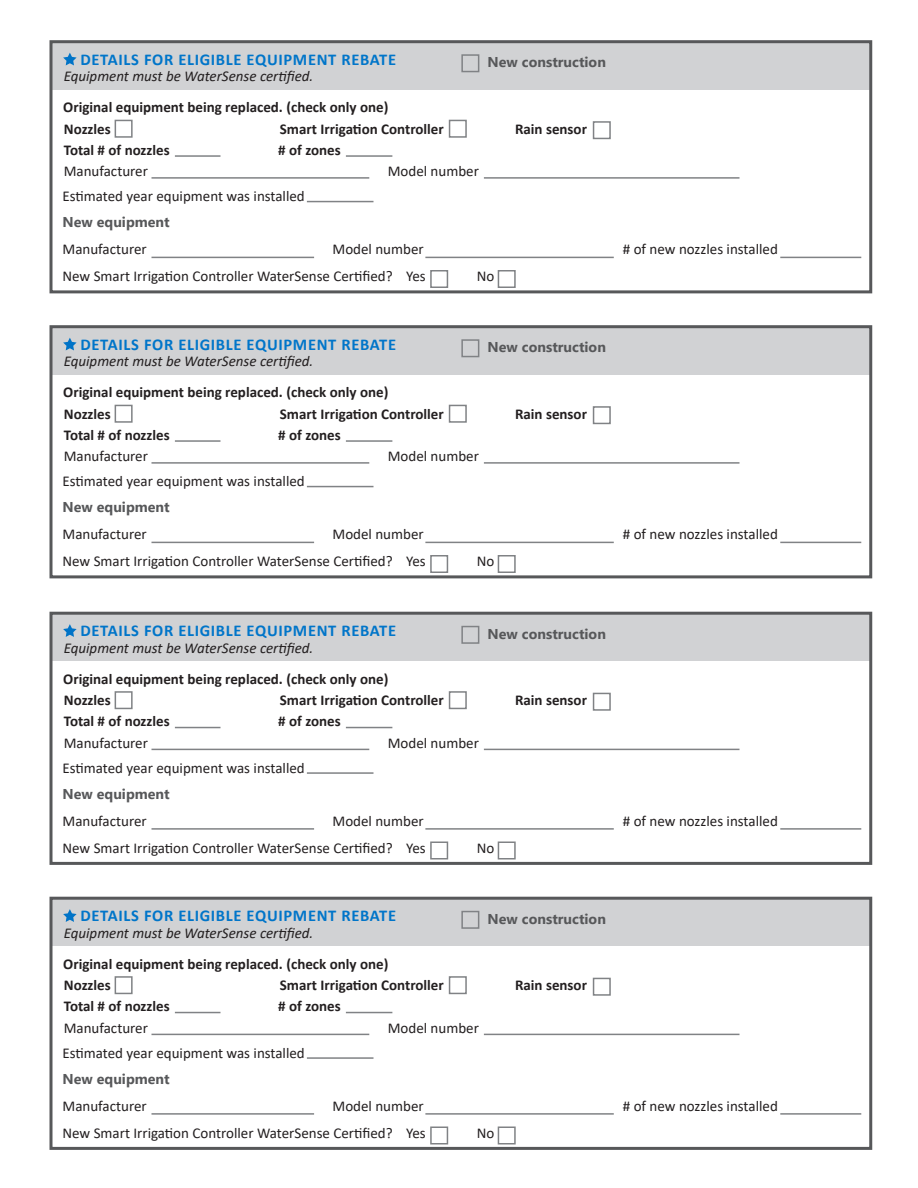
<style>
.page{position:relative;width:918px;height:1188px;background:#fff}
.page>*{position:absolute;margin:0;border:0;box-sizing:border-box;transform-origin:0 0}
.t1{font:700 16.5px "Calibri";letter-spacing:.04em;color:#0075c9}
.t2{font:15px "Calibri";color:#231f20}
.t3{font:700 15px "Calibri";color:#231f20}
.t4{font:italic 15px "Calibri";color:#231f20}
.t5{font:700 14.25px "Segoe UI";color:#57585a}
</style>
<div class="page">
<div style="left:51px;top:41px;width:820px;height:49px;background:#d1d2d4"></div>
<div style="left:430px;top:270px;width:18px;height:18px;border:2px solid #808285"></div>
<svg style="left:63px;top:53px;width:14px;height:12px"></svg>
<div style="left:461px;top:54px;width:18px;height:18px;border:2px solid #808285"></div>
<div style="left:115px;top:120px;width:18px;height:18px;border:2px solid #808285"></div>
<div style="left:449px;top:120px;width:18px;height:18px;border:2px solid #808285"></div>
<div style="left:593px;top:121px;width:18px;height:18px;border:2px solid #808285"></div>
<hr style="left:152px;top:177px;width:217px;height:2px;background:#808285">
<hr style="left:175px;top:155px;width:45px;height:2px;background:#808285">
<hr style="left:484px;top:177px;width:256px;height:2px;background:#808285">
<hr style="left:346px;top:155px;width:46px;height:2px;background:#808285">
<hr style="left:307px;top:201px;width:67px;height:1px;background:#808285">
<div style="left:498px;top:270px;width:18px;height:18px;border:2px solid #808285"></div>
<hr style="left:152px;top:257px;width:162px;height:1px;background:#808285">
<hr style="left:425px;top:257px;width:189px;height:1px;background:#808285">
<hr style="left:780px;top:257px;width:81px;height:1px;background:#808285">
<div style="left:50px;top:40px;width:822px;height:253px;border:3px solid #57585a"></div>
<div style="left:51px;top:326px;width:820px;height:49px;background:#d1d2d4"></div>
<div style="left:430px;top:555px;width:18px;height:18px;border:2px solid #808285"></div>
<svg style="left:63px;top:338px;width:14px;height:12px"></svg>
<div style="left:461px;top:339px;width:18px;height:18px;border:2px solid #808285"></div>
<div style="left:115px;top:405px;width:18px;height:18px;border:2px solid #808285"></div>
<div style="left:449px;top:405px;width:18px;height:18px;border:2px solid #808285"></div>
<div style="left:593px;top:406px;width:18px;height:18px;border:2px solid #808285"></div>
<hr style="left:152px;top:462px;width:217px;height:2px;background:#808285">
<hr style="left:175px;top:440px;width:45px;height:2px;background:#808285">
<hr style="left:484px;top:462px;width:256px;height:2px;background:#808285">
<hr style="left:346px;top:440px;width:46px;height:2px;background:#808285">
<hr style="left:307px;top:486px;width:67px;height:1px;background:#808285">
<div style="left:498px;top:555px;width:18px;height:18px;border:2px solid #808285"></div>
<hr style="left:152px;top:542px;width:162px;height:1px;background:#808285">
<hr style="left:425px;top:542px;width:189px;height:1px;background:#808285">
<hr style="left:780px;top:542px;width:81px;height:1px;background:#808285">
<div style="left:50px;top:325px;width:822px;height:253px;border:3px solid #57585a"></div>
<div style="left:51px;top:613px;width:820px;height:48px;background:#d1d2d4"></div>
<div style="left:430px;top:842px;width:18px;height:18px;border:2px solid #808285"></div>
<svg style="left:63px;top:624px;width:14px;height:13px"></svg>
<div style="left:461px;top:626px;width:18px;height:18px;border:2px solid #808285"></div>
<div style="left:115px;top:691px;width:18px;height:18px;border:2px solid #808285"></div>
<div style="left:449px;top:691px;width:18px;height:18px;border:2px solid #808285"></div>
<div style="left:593px;top:693px;width:18px;height:18px;border:2px solid #808285"></div>
<hr style="left:152px;top:749px;width:217px;height:1px;background:#808285">
<hr style="left:175px;top:727px;width:45px;height:1px;background:#808285">
<hr style="left:484px;top:749px;width:256px;height:1px;background:#808285">
<hr style="left:346px;top:727px;width:46px;height:1px;background:#808285">
<hr style="left:307px;top:772px;width:67px;height:2px;background:#808285">
<div style="left:498px;top:842px;width:18px;height:18px;border:2px solid #808285"></div>
<hr style="left:152px;top:828px;width:162px;height:2px;background:#808285">
<hr style="left:425px;top:828px;width:189px;height:2px;background:#808285">
<hr style="left:780px;top:828px;width:81px;height:2px;background:#808285">
<div style="left:50px;top:612px;width:822px;height:253px;border:3px solid #57585a"></div>
<div style="left:51px;top:898px;width:820px;height:48px;background:#d1d2d4"></div>
<div style="left:430px;top:1126px;width:18px;height:18px;border:2px solid #808285"></div>
<svg style="left:63px;top:909px;width:14px;height:13px"></svg>
<div style="left:461px;top:911px;width:18px;height:18px;border:2px solid #808285"></div>
<div style="left:115px;top:976px;width:18px;height:18px;border:2px solid #808285"></div>
<div style="left:449px;top:976px;width:18px;height:18px;border:2px solid #808285"></div>
<div style="left:593px;top:978px;width:18px;height:18px;border:2px solid #808285"></div>
<hr style="left:152px;top:1034px;width:217px;height:1px;background:#808285">
<hr style="left:175px;top:1012px;width:45px;height:1px;background:#808285">
<hr style="left:484px;top:1034px;width:256px;height:1px;background:#808285">
<hr style="left:346px;top:1012px;width:46px;height:1px;background:#808285">
<hr style="left:307px;top:1057px;width:67px;height:2px;background:#808285">
<div style="left:498px;top:1126px;width:18px;height:18px;border:2px solid #808285"></div>
<hr style="left:152px;top:1113px;width:162px;height:2px;background:#808285">
<hr style="left:425px;top:1113px;width:189px;height:2px;background:#808285">
<hr style="left:780px;top:1113px;width:81px;height:2px;background:#808285">
<div style="left:50px;top:897px;width:822px;height:253px;border:3px solid #57585a"></div>
<p class="t1" style="left:81px;top:47px;width:317px">DETAILS FOR ELIGIBLE EQUIPMENT REBATE</p>
<p class="t4" style="left:64px;top:66px;width:251px">Equipment must be WaterSense certified.</p>
<p class="t3" style="left:63px;top:97px;width:327px">Original equipment being replaced. (check only one)</p>
<p class="t5" style="left:488px;top:49px;width:120px">New construction</p>
<p class="t3" style="left:64px;top:118px;width:48px">Nozzles</p>
<p class="t3" style="left:280px;top:118px;width:165px">Smart Irrigation Controller</p>
<p class="t3" style="left:515px;top:118px;width:73px">Rain sensor</p>
<p class="t3" style="left:64px;top:139px;width:107px">Total # of nozzles</p>
<p class="t3" style="left:278px;top:139px;width:64px"># of zones</p>
<p class="t2" style="left:64px;top:161px;width:86px">Manufacturer</p>
<p class="t2" style="left:388px;top:161px;width:93px">Model number</p>
<p class="t2" style="left:63px;top:186px;width:244px">Estimated year equipment was installed</p>
<p class="t5" style="left:63px;top:209px;width:109px">New equipment</p>
<p class="t2" style="left:63px;top:239px;width:86px">Manufacturer</p>
<p class="t2" style="left:333px;top:239px;width:93px">Model number</p>
<p class="t2" style="left:623px;top:239px;width:157px"># of new nozzles installed</p>
<p class="t2" style="left:63px;top:266px;width:365px">New Smart Irrigation Controller WaterSense Certified? Yes</p>
<p class="t2" style="left:477px;top:266px;width:19px">No</p>
<p class="t1" style="left:81px;top:332px;width:317px">DETAILS FOR ELIGIBLE EQUIPMENT REBATE</p>
<p class="t4" style="left:64px;top:351px;width:251px">Equipment must be WaterSense certified.</p>
<p class="t3" style="left:63px;top:382px;width:327px">Original equipment being replaced. (check only one)</p>
<p class="t5" style="left:488px;top:334px;width:120px">New construction</p>
<p class="t3" style="left:64px;top:403px;width:48px">Nozzles</p>
<p class="t3" style="left:280px;top:403px;width:165px">Smart Irrigation Controller</p>
<p class="t3" style="left:515px;top:403px;width:73px">Rain sensor</p>
<p class="t3" style="left:64px;top:424px;width:107px">Total # of nozzles</p>
<p class="t3" style="left:278px;top:424px;width:64px"># of zones</p>
<p class="t2" style="left:64px;top:446px;width:86px">Manufacturer</p>
<p class="t2" style="left:388px;top:446px;width:93px">Model number</p>
<p class="t2" style="left:63px;top:471px;width:244px">Estimated year equipment was installed</p>
<p class="t5" style="left:63px;top:494px;width:109px">New equipment</p>
<p class="t2" style="left:63px;top:524px;width:86px">Manufacturer</p>
<p class="t2" style="left:333px;top:524px;width:93px">Model number</p>
<p class="t2" style="left:623px;top:524px;width:157px"># of new nozzles installed</p>
<p class="t2" style="left:63px;top:551px;width:365px">New Smart Irrigation Controller WaterSense Certified? Yes</p>
<p class="t2" style="left:477px;top:551px;width:19px">No</p>
<p class="t1" style="left:81px;top:619px;width:317px">DETAILS FOR ELIGIBLE EQUIPMENT REBATE</p>
<p class="t4" style="left:64px;top:637px;width:251px">Equipment must be WaterSense certified.</p>
<p class="t3" style="left:63px;top:668px;width:327px">Original equipment being replaced. (check only one)</p>
<p class="t5" style="left:488px;top:620px;width:120px">New construction</p>
<p class="t3" style="left:64px;top:690px;width:48px">Nozzles</p>
<p class="t3" style="left:280px;top:690px;width:165px">Smart Irrigation Controller</p>
<p class="t3" style="left:515px;top:690px;width:73px">Rain sensor</p>
<p class="t3" style="left:64px;top:711px;width:107px">Total # of nozzles</p>
<p class="t3" style="left:278px;top:711px;width:64px"># of zones</p>
<p class="t2" style="left:64px;top:732px;width:86px">Manufacturer</p>
<p class="t2" style="left:388px;top:732px;width:93px">Model number</p>
<p class="t2" style="left:63px;top:757px;width:244px">Estimated year equipment was installed</p>
<p class="t5" style="left:63px;top:780px;width:109px">New equipment</p>
<p class="t2" style="left:63px;top:810px;width:86px">Manufacturer</p>
<p class="t2" style="left:333px;top:810px;width:93px">Model number</p>
<p class="t2" style="left:623px;top:810px;width:157px"># of new nozzles installed</p>
<p class="t2" style="left:63px;top:837px;width:365px">New Smart Irrigation Controller WaterSense Certified? Yes</p>
<p class="t2" style="left:477px;top:837px;width:19px">No</p>
<p class="t1" style="left:81px;top:904px;width:317px">DETAILS FOR ELIGIBLE EQUIPMENT REBATE</p>
<p class="t4" style="left:64px;top:922px;width:251px">Equipment must be WaterSense certified.</p>
<p class="t3" style="left:63px;top:953px;width:327px">Original equipment being replaced. (check only one)</p>
<p class="t5" style="left:488px;top:905px;width:120px">New construction</p>
<p class="t3" style="left:64px;top:975px;width:48px">Nozzles</p>
<p class="t3" style="left:280px;top:975px;width:165px">Smart Irrigation Controller</p>
<p class="t3" style="left:515px;top:975px;width:73px">Rain sensor</p>
<p class="t3" style="left:64px;top:996px;width:107px">Total # of nozzles</p>
<p class="t3" style="left:278px;top:996px;width:64px"># of zones</p>
<p class="t2" style="left:64px;top:1017px;width:86px">Manufacturer</p>
<p class="t2" style="left:388px;top:1017px;width:93px">Model number</p>
<p class="t2" style="left:63px;top:1042px;width:244px">Estimated year equipment was installed</p>
<p class="t5" style="left:63px;top:1065px;width:109px">New equipment</p>
<p class="t2" style="left:63px;top:1095px;width:86px">Manufacturer</p>
<p class="t2" style="left:333px;top:1095px;width:93px">Model number</p>
<p class="t2" style="left:623px;top:1095px;width:157px"># of new nozzles installed</p>
<p class="t2" style="left:63px;top:1122px;width:365px">New Smart Irrigation Controller WaterSense Certified? Yes</p>
<p class="t2" style="left:477px;top:1122px;width:19px">No</p>
</div>
